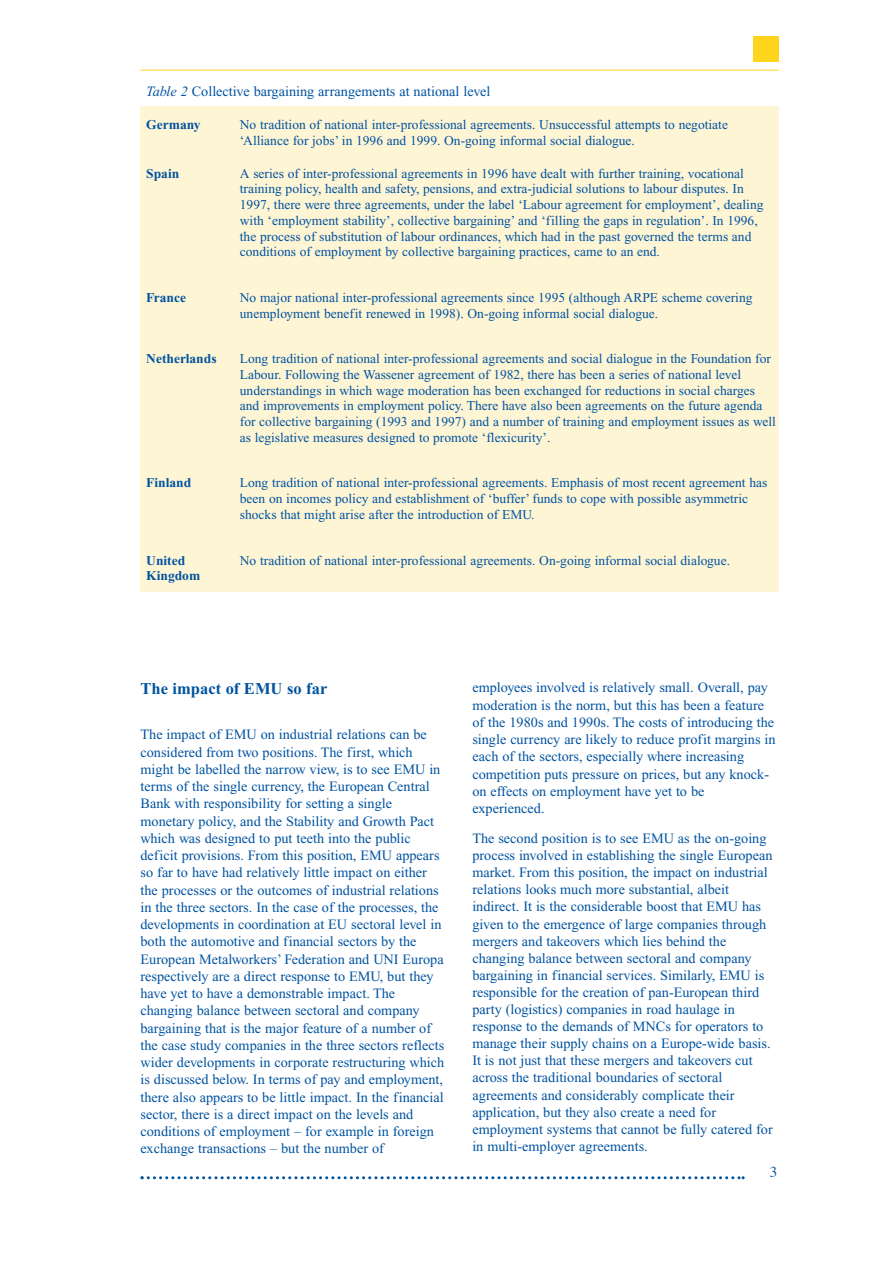
<style>
.page{position:relative;width:893px;height:1263px;background:#fff}
.page>*{position:absolute;margin:0;border:0;box-sizing:border-box;transform-origin:0 0}
.t1{font:700 16.5px "Times New Roman";color:#0153a0}
.t2{font:15px "Times";color:#0153a0}
.t3{font:14.25px/17.2px "Times New Roman";color:#0153a0}
.t4{font:13.5px/15.8px "Times New Roman";color:#0153a0}
.t5{font:700 13.5px "Times New Roman";color:#0153a0}
.s1{font-style:italic}
</style>
<div class="page">
<div style="left:140px;top:107px;width:638px;height:485px;background:#fef5d5"></div>
<hr style="left:140px;top:70px;width:638px;height:1px;background:#fed41d">
<div style="left:753px;top:36px;width:25px;height:26px;background:#fed41d"></div>
<svg style="left:140px;top:1176px;width:604px;height:3px"></svg>
<p class="t3" style="left:146px;top:84px;width:346px"><span class="s1">Table 2</span> Collective bargaining arrangements at national level</p>
<p class="t5" style="left:146px;top:120px;width:56px">Germany</p>
<p class="t4" style="left:240px;top:118px;width:489px">No tradition of national inter-professional agreements. Unsuccessful attempts to negotiate ‘Alliance for jobs’ in 1996 and 1999. On-going informal social dialogue.</p>
<p class="t5" style="left:146px;top:169px;width:35px">Spain</p>
<p class="t4" style="left:240px;top:167px;width:525px">A series of inter-professional agreements in 1996 have dealt with further training, vocational training policy, health and safety, pensions, and extra-judicial solutions to labour disputes. In 1997, there were three agreements, under the label ‘Labour agreement for employment’, dealing with ‘employment stability’, collective bargaining’ and ‘filling the gaps in regulation’. In 1996, the process of substitution of labour ordinances, which had in the past governed the terms and conditions of employment by collective bargaining practices, came to an end.</p>
<p class="t5" style="left:146px;top:293px;width:41px">France</p>
<p class="t4" style="left:240px;top:291px;width:514px">No major national inter-professional agreements since 1995 (although ARPE scheme covering unemployment benefit renewed in 1998). On-going informal social dialogue.</p>
<p class="t5" style="left:146px;top:354px;width:72px">Netherlands</p>
<p class="t4" style="left:240px;top:352px;width:537px">Long tradition of national inter-professional agreements and social dialogue in the Foundation for Labour. Following the Wassener agreement of 1982, there has been a series of national level understandings in which wage moderation has been exchanged for reductions in social charges and improvements in employment policy. There have also been agreements on the future agenda for collective bargaining (1993 and 1997) and a number of training and employment issues as well as legislative measures designed to promote ‘flexicurity’.</p>
<p class="t5" style="left:146px;top:478px;width:47px">Finland</p>
<p class="t4" style="left:240px;top:476px;width:529px">Long tradition of national inter-professional agreements. Emphasis of most recent agreement has been on incomes policy and establishment of ‘buffer’ funds to cope with possible asymmetric shocks that might arise after the introduction of EMU.</p>
<p class="t5" style="left:146px;top:555px;width:40px">United</p>
<p class="t4" style="left:240px;top:553px;width:491px">No tradition of national inter-professional agreements. On-going informal social dialogue.</p>
<p class="t5" style="left:146px;top:571px;width:56px">Kingdom</p>
<p class="t1" style="left:140px;top:683px;width:188px">The impact of EMU so far</p>
<p class="t3" style="left:140px;top:727px;width:305px">The impact of EMU on industrial relations can be considered from two positions. The first, which might be labelled the narrow view, is to see EMU in terms of the single currency, the European Central Bank with responsibility for setting a single monetary policy, and the Stability and Growth Pact which was designed to put teeth into the public deficit provisions. From this position, EMU appears so far to have had relatively little impact on either the processes or the outcomes of industrial relations in the three sectors. In the case of the processes, the developments in coordination at EU sectoral level in both the automotive and financial sectors by the European Metalworkers’ Federation and UNI Europa respectively are a direct response to EMU, but they have yet to have a demonstrable impact. The changing balance between sectoral and company bargaining that is the major feature of a number of the case study companies in the three sectors reflects wider developments in corporate restructuring which is discussed below. In terms of pay and employment, there also appears to be little impact. In the financial sector, there is a direct impact on the levels and conditions of employment – for example in foreign exchange transactions – but the number of</p>
<p class="t3" style="left:472px;top:680px;width:305px">employees involved is relatively small. Overall, pay moderation is the norm, but this has been a feature of the 1980s and 1990s. The costs of introducing the single currency are likely to reduce profit margins in each of the sectors, especially where increasing competition puts pressure on prices, but any knock&shy;on effects on employment have yet to be experienced.</p>
<p class="t3" style="left:472px;top:831px;width:302px">The second position is to see EMU as the on-going process involved in establishing the single European market. From this position, the impact on industrial relations looks much more substantial, albeit indirect. It is the considerable boost that EMU has given to the emergence of large companies through mergers and takeovers which lies behind the changing balance between sectoral and company bargaining in financial services. Similarly, EMU is responsible for the creation of pan-European third party (logistics) companies in road haulage in response to the demands of MNCs for operators to manage their supply chains on a Europe-wide basis.<br>It is not just that these mergers and takeovers cut across the traditional boundaries of sectoral agreements and considerably complicate their application, but they also create a need for employment systems that cannot be fully catered for in multi-employer agreements.</p>
<p class="t2" style="left:769px;top:1166px;width:9px">3</p>
</div>
